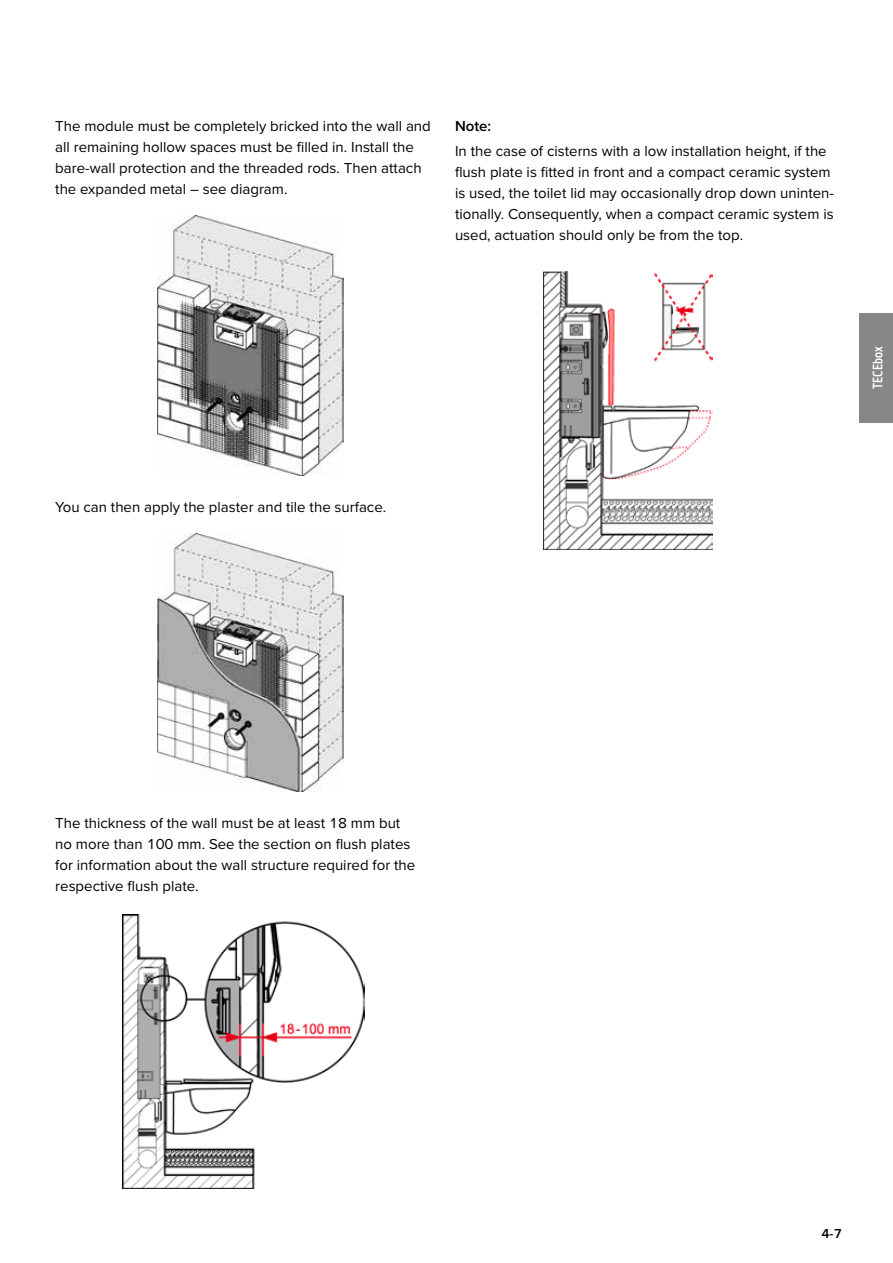
<style>
.page{position:relative;width:893px;height:1263px;background:#fff}
.page>*{position:absolute;margin:0;border:0;box-sizing:border-box;transform-origin:0 0}
.t1{font:15px/21px "Proxima Nova";color:#000}
.t2{font:600 15px "Proxima Nova";color:#000}
.t3{font:600 condensed 13.5px "Metronic Pro";color:#fff;scale:.9 1}
.t4{font:600 13.5px "Proxima Nova";color:#000}
</style>
<div class="page">
<div style="left:859px;top:313px;width:34px;height:109px;background:#878786"></div>
<img style="left:157px;top:216px;width:187px;height:259px">
<img style="left:157px;top:533px;width:187px;height:259px">
<img style="left:123px;top:914px;width:241px;height:274px">
<img style="left:543px;top:271px;width:169px;height:279px">
<p class="t1" style="left:55px;top:115px;width:377px">The module must be completely bricked into the wall and all remaining hollow spaces must be filled in. Install the bare-wall protection and the threaded rods. Then attach the expanded metal – see diagram.</p>
<p class="t2" style="left:455px;top:115px;width:38px">Note:</p>
<p class="t1" style="left:455px;top:140px;width:380px">In the case of cisterns with a low installation height, if the flush plate is fitted in front and a compact ceramic system is used, the toilet lid may occasionally drop down uninten&shy;tionally. Consequently, when a compact ceramic system is used, actuation should only be from the top.</p>
<p class="t3" style="left:869px;top:389px;width:48px;rotate:-90deg">TECEbox</p>
<p class="t1" style="left:55px;top:496px;width:332px">You can then apply the plaster and tile the surface.</p>
<p class="t1" style="left:55px;top:812px;width:362px">The thickness of the wall must be at least 18 mm but no more than 100 mm. See the section on flush plates for information about the wall structure required for the respective flush plate.</p>
<p class="t4" style="left:821px;top:1223px;width:22px">4-7</p>
</div>
